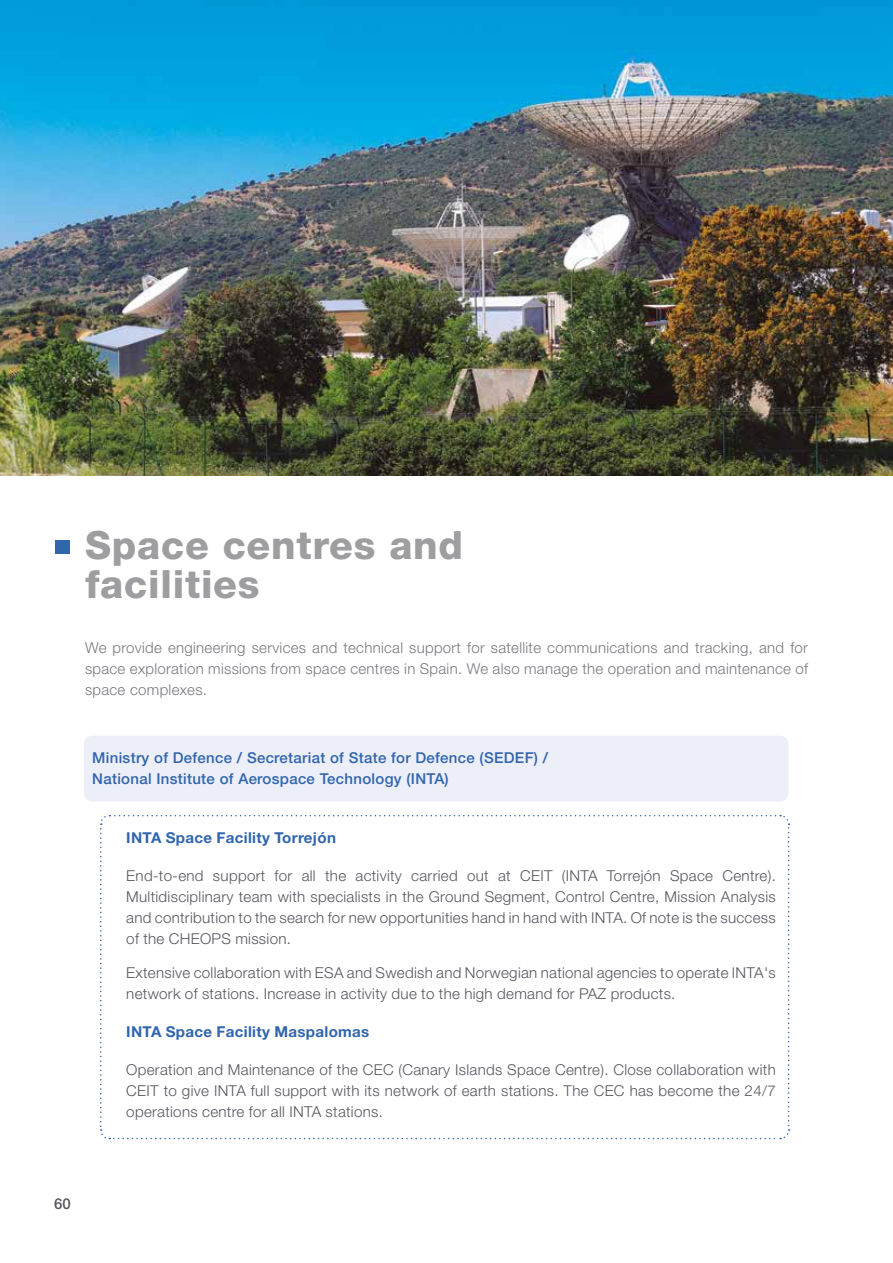
<style>
.page{position:relative;width:893px;height:1263px;background:#fff}
.page>*{position:absolute;margin:0;border:0;box-sizing:border-box;transform-origin:0 0}
.t1{font:800 39px/39px "Helvetica Neue LT Std";letter-spacing:.02em;color:#9e9ea1}
.t2{font:300 15px/21px "Helvetica Neue LT Std";letter-spacing:.02em;color:#56575e;text-align:justify}
.t3{font:500 15px/21px "Helvetica Neue LT Std";letter-spacing:.02em;color:#3165ac}
.t4{font:700 15px "Helvetica Neue LT Std";letter-spacing:.02em;color:#3165ac}
.t5{font:500 15px "Helvetica Neue LT Std";color:#56575e}
</style>
<div class="page">
<svg style="left:55px;top:540px;width:15px;height:13px"></svg>
<div style="left:84px;top:736px;width:705px;height:65px;background:#eceef8;border-radius:9px"></div>
<svg style="left:100px;top:815px;width:690px;height:325px"></svg>
<img style="left:0;top:0;width:893px;height:475px">
<h1 class="t1" style="left:85px;top:526px;width:380px">Space centres and facilities</h1>
<p class="t2" style="left:85px;top:637px;width:724px">We provide engineering services and technical support for satellite communications and tracking, and for space exploration missions from space centres in Spain. We also manage the operation and maintenance of space complexes.</p>
<p class="t3" style="left:92px;top:747px;width:457px">Ministry of Defence / Secretariat of State for Defence (SEDEF) /<br>National Institute of Aerospace Technology (INTA)</p>
<p class="t4" style="left:126px;top:829px;width:211px">INTA Space Facility Torrejón</p>
<p class="t2" style="left:126px;top:865px;width:651px">End-to-end support for all the activity carried out at CEIT (INTA Torrejón Space Centre).<br>Multidisciplinary team with specialists in the Ground Segment, Control Centre, Mission Analysis and contribution to the search for new opportunities hand in hand with INTA. Of note is the success of the CHEOPS mission.</p>
<p class="t2" style="left:126px;top:962px;width:651px">Extensive collaboration with ESA and Swedish and Norwegian national agencies to operate INTA's network of stations. Increase in activity due to the high demand for PAZ products.</p>
<p class="t4" style="left:126px;top:1022px;width:245px">INTA Space Facility Maspalomas</p>
<p class="t2" style="left:126px;top:1059px;width:651px">Operation and Maintenance of the CEC (Canary Islands Space Centre). Close collaboration with CEIT to give INTA full support with its network of earth stations. The CEC has become the 24/7 operations centre for all INTA stations.</p>
<p class="t5" style="left:54px;top:1194px;width:18px">60</p>
</div>
